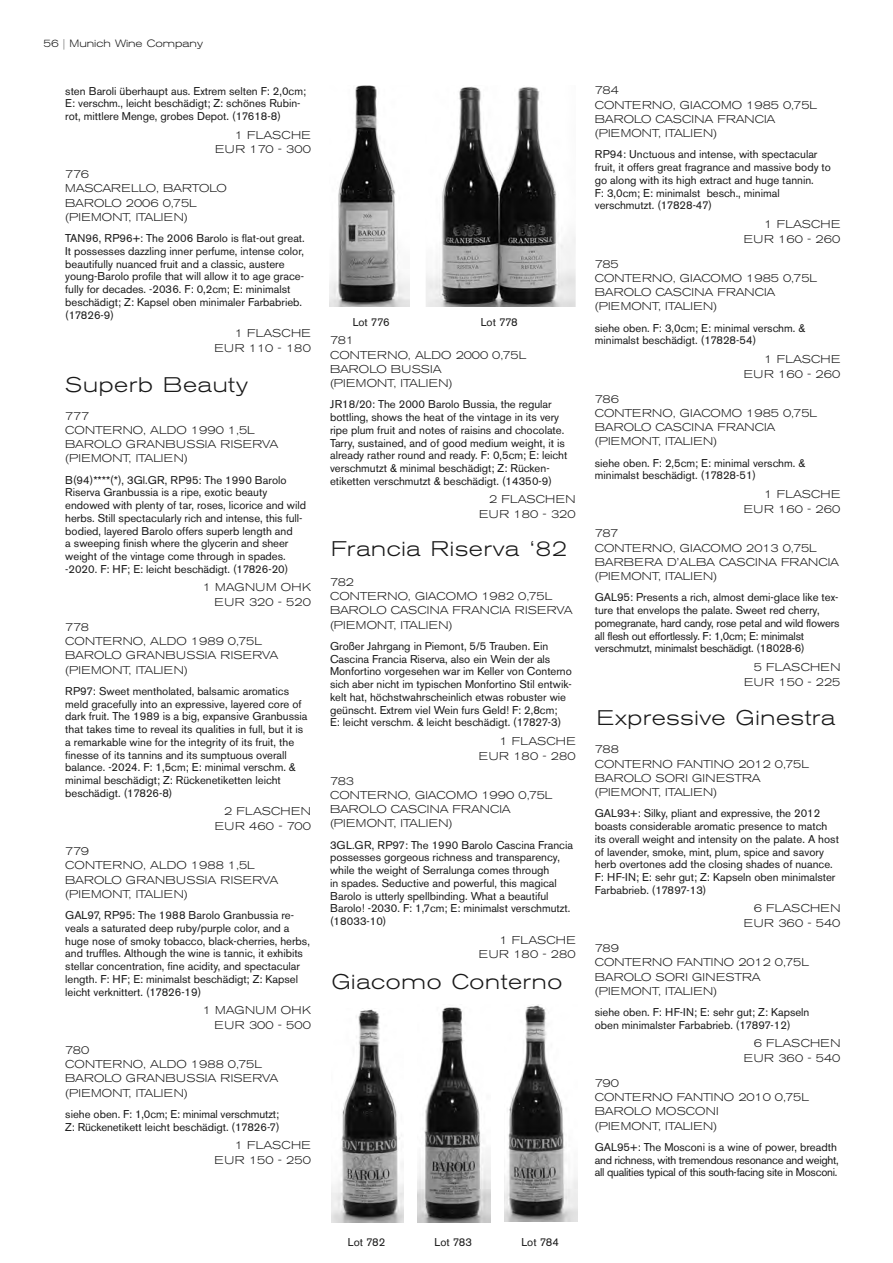
<style>
.page{position:relative;width:893px;height:1263px;background:#fff}
.page>*{position:absolute;margin:0;border:0;box-sizing:border-box;transform-origin:0 0}
.t1{font:300 expanded 21px "Akzidenz Grotesk BE";letter-spacing:.035em;color:#191919}
.t2{font:11.25px/12.8px "Akzidenz Grotesk BE";color:#191919}
.t3{font:300 expanded 11.25px/14.2px "Akzidenz Grotesk BE";letter-spacing:.015em;color:#191919;text-align:right}
.t4{font:11.25px/12.8px "Akzidenz Grotesk BE";letter-spacing:-.02em;color:#191919}
.t5{font:300 expanded 11.25px/14.2px "Akzidenz Grotesk BE";letter-spacing:-.005em;color:#191919}
.t6{font:11.25px/12.8px "Akzidenz Grotesk BE";letter-spacing:-.025em;color:#191919}
.t7{font:300 expanded 10.5px "Akzidenz Grotesk BE";color:#191919}
.s1{color:#757575}
</style>
<div class="page">
<img style="left:331px;top:1009px;width:73px;height:213px">
<img style="left:418px;top:1007px;width:72px;height:215px">
<img style="left:505px;top:1004px;width:72px;height:218px">
<img style="left:330px;top:85px;width:79px;height:222px">
<img style="left:426px;top:86px;width:150px;height:221px">
<p class="t7" style="left:44px;top:40px;width:161px">56 <span class="s1">|</span> Munich Wine Company</p>
<p class="t2" style="left:65px;top:85px;width:242px">sten Baroli überhaupt aus. Extrem selten F: 2,0cm;<br>E: verschm., leicht beschädigt; Z: schönes Rubin - rot, mittlere Menge, grobes Depot. (17618-8)</p>
<p class="t3" style="left:215px;top:128px;width:97px;line-height:14.7px">1 FLASCHE<br>EUR 170 - 300</p>
<p class="t5" style="left:65px;top:168px;width:163px">776<br>MASCARELLO, BARTOLO<br>BAROLO 2006 0,75L (PIEMONT, ITALIEN)</p>
<p class="t2" style="left:65px;top:233px;width:241px">TAN96, RP96+: The 2006 Barolo is flat-out great.<br>It possesses dazzling inner perfume, intense color, beautifully nuanced fruit and a classic, austere young-Barolo profile that will allow it to age grace&shy;fully for decades. -2036. F: 0,2cm; E: minimalst beschädigt; Z: Kapsel oben minimaler Farbabrieb. (17826-9)</p>
<p class="t3" style="left:214px;top:327px;width:98px;line-height:14.7px">1 FLASCHE<br>EUR 110 - 180</p>
<h1 class="t1" style="left:65px;top:377px;width:184px">Superb Beauty</h1>
<p class="t3" style="left:65px;top:409px;width:215px;text-align:left">777<br>CONTERNO, ALDO 1990 1,5L<br>BAROLO GRANBUSSIA RISERVA (PIEMONT, ITALIEN)</p>
<p class="t2" style="left:65px;top:474px;width:242px">B(94)****(*), 3Gl.GR, RP95: The 1990 Barolo Riserva Granbussia is a ripe, exotic beauty endowed with plenty of tar, roses, licorice and wild herbs. Still spectacularly rich and intense, this full&shy;bodied, layered Barolo offers superb length and<br>a sweeping finish where the glycerin and sheer weight of the vintage come through in spades. -2020. F: HF; E: leicht beschädigt. (17826-20)</p>
<p class="t3" style="left:203px;top:581px;width:110px;line-height:14.7px">1 MAGNUM OHK<br>EUR 320 - 520</p>
<p class="t3" style="left:65px;top:621px;width:215px;text-align:left">778<br>CONTERNO, ALDO 1989 0,75L<br>BAROLO GRANBUSSIA RISERVA (PIEMONT, ITALIEN)</p>
<p class="t2" style="left:65px;top:686px;width:244px">RP97: Sweet mentholated, balsamic aromatics meld gracefully into an expressive, layered core of dark fruit. The 1989 is a big, expansive Granbussia that takes time to reveal its qualities in full, but it is a remarkable wine for the integrity of its fruit, the finesse of its tannins and its sumptuous overall balance. -2024. F: 1,5cm; E: minimal verschm. &amp; minimal beschädigt; Z: Rückenetiketten leicht beschädigt. (17826-8)</p>
<p class="t3" style="left:215px;top:805px;width:98px;line-height:14.7px">2 FLASCHEN<br>EUR 460 - 700</p>
<p class="t3" style="left:65px;top:845px;width:215px;text-align:left">779<br>CONTERNO, ALDO 1988 1,5L<br>BAROLO GRANBUSSIA RISERVA (PIEMONT, ITALIEN)</p>
<p class="t2" style="left:65px;top:910px;width:246px">GAL97, RP95: The 1988 Barolo Granbussia re&shy;veals a saturated deep ruby/purple color, and a huge nose of smoky tobacco, black-cherries, herbs, and truffles. Although the wine is tannic, it exhibits stellar concentration, fine acidity, and spectacular length. F: HF; E: minimalst beschädigt; Z: Kapsel leicht verknittert. (17826-19)</p>
<p class="t3" style="left:203px;top:1004px;width:110px;line-height:14.7px">1 MAGNUM OHK<br>EUR 300 - 500</p>
<p class="t3" style="left:65px;top:1044px;width:215px;text-align:left">780<br>CONTERNO, ALDO 1988 0,75L<br>BAROLO GRANBUSSIA RISERVA (PIEMONT, ITALIEN)</p>
<p class="t2" style="left:65px;top:1109px;width:216px">siehe oben. F: 1,0cm; E: minimal verschmutzt;<br>Z: Rücken etikett leicht beschädigt. (17826-7)</p>
<p class="t3" style="left:215px;top:1139px;width:98px;line-height:14.7px">1 FLASCHE<br>EUR 150 - 250</p>
<p class="t2" style="left:353px;top:316px;width:39px">Lot 776</p>
<p class="t2" style="left:481px;top:316px;width:39px">Lot 778</p>
<p class="t5" style="left:330px;top:334px;width:198px">781<br>CONTERNO, ALDO 2000 0,75L<br>BAROLO BUSSIA<br>(PIEMONT, ITALIEN)</p>
<p class="t2" style="left:330px;top:399px;width:239px">JR18/20: The 2000 Barolo Bussia, the regular bottling, shows the heat of the vintage in its very ripe plum fruit and notes of raisins and chocolate.<br>Tarry, sustained, and of good medium weight, it is already rather round and ready. F: 0,5cm; E: leicht verschmutzt &amp; minimal beschädigt; Z: Rücken - etiketten verschmutzt &amp; beschädigt. (14350-9)</p>
<p class="t3" style="left:479px;top:493px;width:98px;line-height:14.7px">2 FLASCHEN<br>EUR 180 - 320</p>
<h1 class="t1" style="left:331px;top:542px;width:238px">Francia Riserva ‘82</h1>
<p class="t3" style="left:330px;top:576px;width:244px;text-align:left">782<br>CONTERNO, GIACOMO 1982 0,75L<br>BAROLO CASCINA FRANCIA RISERVA (PIEMONT, ITALIEN)</p>
<p class="t2" style="left:330px;top:641px;width:243px">Großer Jahrgang in Piemont, 5/5 Trauben. Ein Cascina Francia Riserva, also ein Wein der als Monfortino vorgesehen war im Keller von Conterno sich aber nicht im typischen Monfortino Stil entwik&shy;kelt hat, höchstwahrscheinlich etwas robuster wie geünscht. Extrem viel Wein furs Geld! F: 2,8cm;<br>E: leicht verschm. &amp; leicht beschädigt. (17827-3)</p>
<p class="t3" style="left:479px;top:734px;width:98px;line-height:14.7px">1 FLASCHE<br>EUR 180 - 280</p>
<p class="t3" style="left:330px;top:774px;width:224px;text-align:left">783<br>CONTERNO, GIACOMO 1990 0,75L<br>BAROLO CASCINA FRANCIA (PIEMONT, ITALIEN)</p>
<p class="t2" style="left:330px;top:839px;width:245px">3GL.GR, RP97: The 1990 Barolo Cascina Francia possesses gorgeous richness and transparency, while the weight of Serralunga comes through<br>in spades. Seductive and powerful, this magical Barolo is utterly spellbinding. What a beautiful Barolo! -2030. F: 1,7cm; E: minimalst verschmutzt. (18033-10)</p>
<p class="t3" style="left:479px;top:933px;width:98px;line-height:14.7px">1 FLASCHE<br>EUR 180 - 280</p>
<h1 class="t1" style="left:332px;top:974px;width:232px">Giacomo Conterno</h1>
<p class="t3" style="left:595px;top:84px;width:224px;text-align:left">784<br>CONTERNO, GIACOMO 1985 0,75L<br>BAROLO CASCINA FRANCIA (PIEMONT, ITALIEN)</p>
<p class="t2" style="left:595px;top:149px;width:238px">RP94: Unctuous and intense, with spectacular fruit, it offers great fragrance and massive body to go along with its high extract and huge tannin.<br>F: 3,0cm; E: minimalst besch., minimal verschmutzt. (17828-47)</p>
<p class="t3" style="left:744px;top:218px;width:98px;line-height:14.7px">1 FLASCHE<br>EUR 160 - 260</p>
<p class="t3" style="left:595px;top:257px;width:224px;text-align:left">785<br>CONTERNO, GIACOMO 1985 0,75L<br>BAROLO CASCINA FRANCIA (PIEMONT, ITALIEN)</p>
<p class="t2" style="left:595px;top:322px;width:212px">siehe oben. F: 3,0cm; E: minimal verschm. &amp; minimalst beschädigt. (17828-54)</p>
<p class="t3" style="left:744px;top:353px;width:98px;line-height:14.7px">1 FLASCHE<br>EUR 160 - 260</p>
<p class="t3" style="left:595px;top:392px;width:224px;text-align:left">786<br>CONTERNO, GIACOMO 1985 0,75L<br>BAROLO CASCINA FRANCIA (PIEMONT, ITALIEN)</p>
<p class="t2" style="left:595px;top:457px;width:212px">siehe oben. F: 2,5cm; E: minimal verschm. &amp; minimalst beschädigt. (17828-51)</p>
<p class="t3" style="left:744px;top:487px;width:98px;line-height:14.7px">1 FLASCHE<br>EUR 160 - 260</p>
<p class="t5" style="left:595px;top:527px;width:246px">787<br>CONTERNO, GIACOMO 2013 0,75L<br>BARBERA D’ALBA CASCINA FRANCIA (PIEMONT, ITALIEN)</p>
<p class="t4" style="left:595px;top:592px;width:246px">GAL95: Presents a rich, almost demi-glace like tex&shy;ture that envelops the palate. Sweet red cherry, pomegranate, hard candy, rose petal and wild flowers all flesh out effortlessly. F: 1,0cm; E: mini malst verschmutzt, minimalst beschädigt. (18028-6)</p>
<p class="t3" style="left:744px;top:661px;width:98px;line-height:14.7px">5 FLASCHEN<br>EUR 150 - 225</p>
<h1 class="t1" style="left:597px;top:710px;width:240px">Expressive Ginestra</h1>
<p class="t3" style="left:595px;top:743px;width:216px;text-align:left">788<br>CONTERNO FANTINO 2012 0,75L<br>BAROLO SORI GINESTRA (PIEMONT, ITALIEN)</p>
<p class="t2" style="left:595px;top:808px;width:246px">GAL93+: Silky, pliant and expressive, the 2012 boasts considerable aromatic presence to match its overall weight and intensity on the palate. A host of lavender, smoke, mint, plum, spice and savory herb overtones add the closing shades of nuance.<br>F: HF-IN; E: sehr gut; Z: Kapseln oben minimalster Farbabrieb. (17897-13)</p>
<p class="t3" style="left:744px;top:902px;width:98px;line-height:14.7px">6 FLASCHEN<br>EUR 360 - 540</p>
<p class="t3" style="left:595px;top:942px;width:216px;text-align:left">789<br>CONTERNO FANTINO 2012 0,75L<br>BAROLO SORI GINESTRA (PIEMONT, ITALIEN)</p>
<p class="t2" style="left:595px;top:1007px;width:216px">siehe oben. F: HF-IN; E: sehr gut; Z: Kapseln oben minimalster Farbabrieb. (17897-12)</p>
<p class="t3" style="left:744px;top:1037px;width:98px;line-height:14.7px">6 FLASCHEN<br>EUR 360 - 540</p>
<p class="t3" style="left:595px;top:1077px;width:216px;text-align:left">790<br>CONTERNO FANTINO 2010 0,75L<br>BAROLO MOSCONI<br>(PIEMONT, ITALIEN)</p>
<p class="t6" style="left:595px;top:1142px;width:245px">GAL95+: The Mosconi is a wine of power, breadth and richness, with tremendous resonance and weight, all qualities typical of this south-facing site in Mosconi.</p>
<p class="t2" style="left:348px;top:1236px;width:39px">Lot 782</p>
<p class="t2" style="left:435px;top:1236px;width:39px">Lot 783</p>
<p class="t2" style="left:521px;top:1236px;width:39px">Lot 784</p>
</div>
